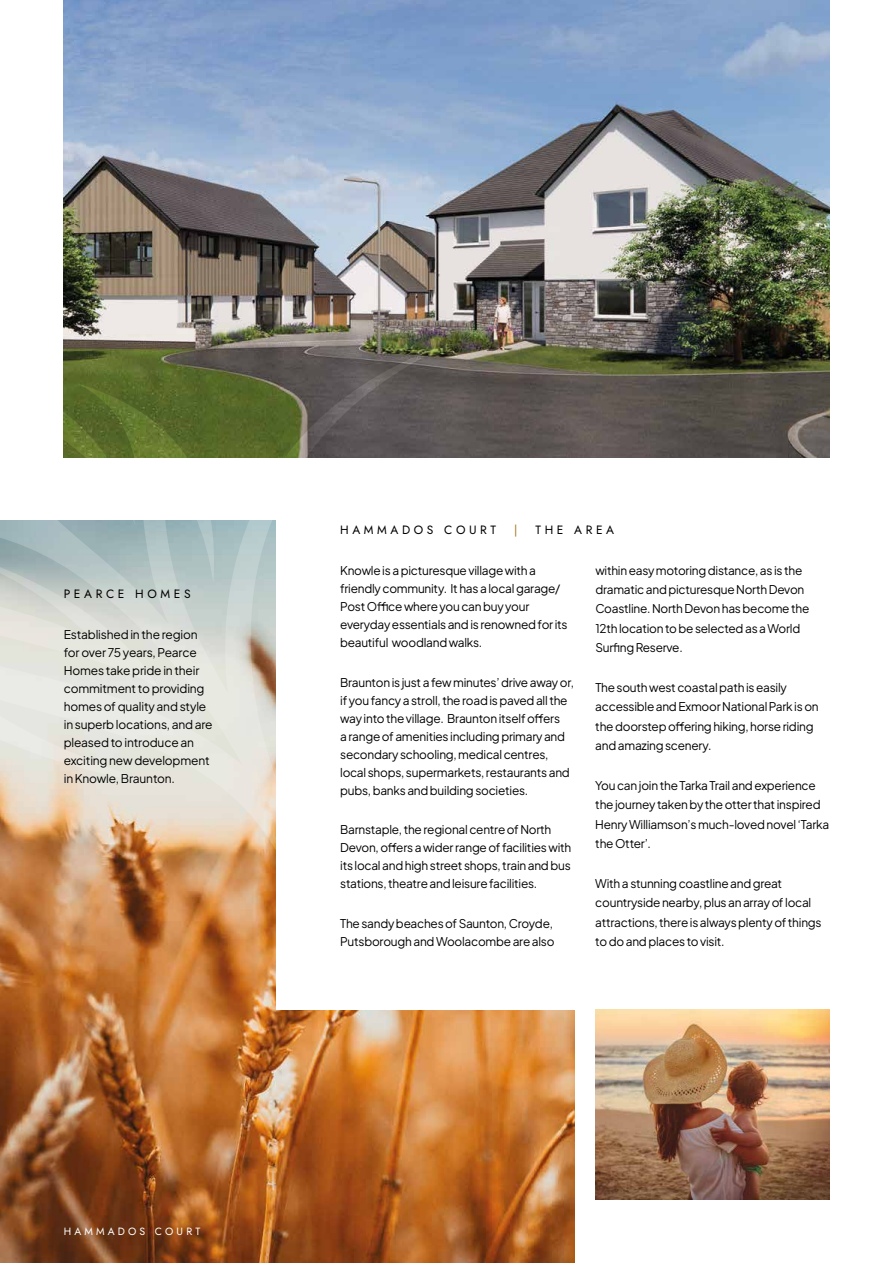
<style>
.page{position:relative;width:893px;height:1263px;background:#fff}
.page>*{position:absolute;margin:0;border:0;box-sizing:border-box;transform-origin:0 0}
.t1{font:12px/18px "Plus Jakarta Sans";letter-spacing:-.02em;color:#000}
.t2{font:12px "Jost";letter-spacing:.3em;color:#000}
.t3{font:12px "Jost";color:#9f741e}
.t4{font:10.5px "Jost";letter-spacing:.3em;color:#fff}
</style>
<div class="page">
<img style="left:0;top:943px;width:574px;height:320px">
<div style="left:276px;top:43px;width:617px;height:967px;background:#fff"></div>
<img style="left:64px;top:0;width:765px;height:457px">
<svg style="left:0;top:315px;width:460px;height:628px"></svg>
<img style="left:595px;top:1010px;width:234px;height:189px">
<p class="t2" style="left:64px;top:585px;width:128px">PEARCE HOMES</p>
<p class="t1" style="left:64px;top:624px;width:150px">Established in the region for over 75 years, Pearce<br>Homes take pride in their commitment to providing homes of quality and style in superb locations, and are pleased to introduce an exciting new development in Knowle, Braunton.</p>
<p class="t4" style="left:64px;top:1224px;width:138px">HAMMADOS COURT</p>
<p class="t2" style="left:340px;top:521px;width:157px">HAMMADOS COURT</p>
<p class="t3" style="left:514px;top:521px;width:5px">|</p>
<p class="t2" style="left:535px;top:521px;width:80px">THE AREA</p>
<p class="t1" style="left:340px;top:560px;width:229px">Knowle is a picturesque village with a friendly community. It has a local garage/ Post Office where you can buy your everyday essentials and is renowned for its beautiful woodland walks.</p>
<p class="t1" style="left:340px;top:672px;width:235px">Braunton is just a few minutes’ drive away or, if you fancy a stroll, the road is paved all the way into the village. Braunton itself offers<br>a range of amenities including primary and secondary schooling, medical centres, local shops, supermarkets, restaurants and pubs, banks and building societies.</p>
<p class="t1" style="left:340px;top:819px;width:233px">Barnstaple, the regional centre of North Devon, offers a wider range of facilities with its local and high street shops, train and bus stations, theatre and leisure facilities.</p>
<p class="t1" style="left:340px;top:913px;width:216px">The sandy beaches of Saunton, Croyde,<br>Putsborough and Woolacombe are also</p>
<p class="t1" style="left:595px;top:560px;width:216px;line-height:19.2px">within easy motoring distance, as is the dramatic and picturesque North Devon Coastline. North Devon has become the 12th location to be selected as a World Surfing Reserve.</p>
<p class="t1" style="left:595px;top:677px;width:225px;line-height:19.2px">The south west coastal path is easily accessible and Exmoor National Park is on the doorstep offering hiking, horse riding and amazing scenery.</p>
<p class="t1" style="left:595px;top:775px;width:235px;line-height:19.2px">You can join the Tarka Trail and experience the journey taken by the otter that inspired Henry Williamson’s much-loved novel ‘Tarka the Otter’.</p>
<p class="t1" style="left:595px;top:873px;width:228px;line-height:19.2px">With a stunning coastline and great countryside nearby, plus an array of local attractions, there is always plenty of things to do and places to visit.</p>
</div>
